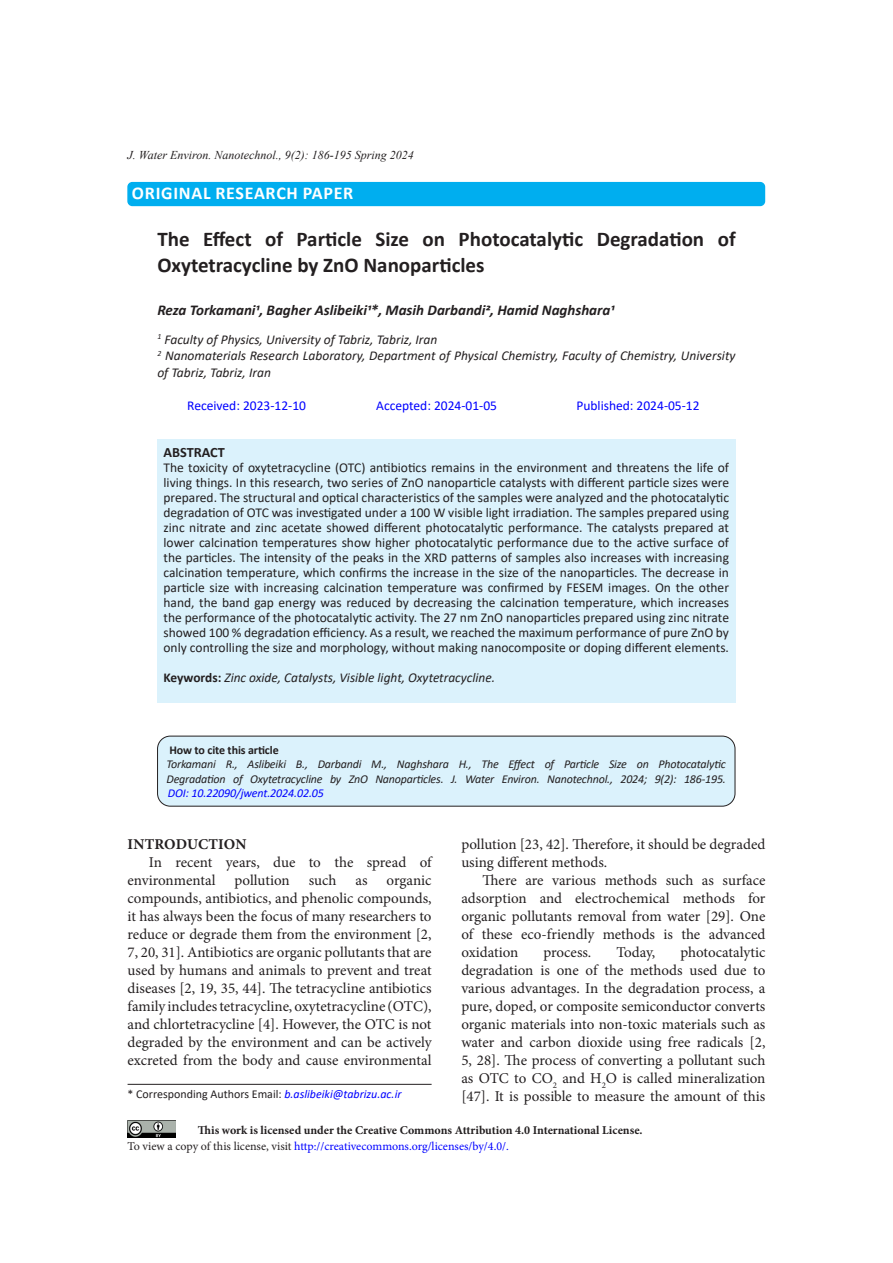
<style>
.page{position:relative;width:893px;height:1263px;background:#fff}
.page>*{position:absolute;margin:0;border:0;box-sizing:border-box;transform-origin:0 0}
.jwent_title_P{font:700 21px/25.5px "Calibri";color:#231f20}
.t1{font:700 19.5px "Calibri";letter-spacing:.04em;color:#fff}
.t2{font:700 18px "Calibri";letter-spacing:.04em;color:#fff}
.t3{font:15px/18px "Minion Pro";color:#231f20;text-align:justify}
.t4{font:italic 700 15px "Calibri";color:#231f20}
.H1_P{font:700 15px "Minion Pro";letter-spacing:.01em;color:#231f20}
.Keywords{font:700 14.25px "Calibri";color:#231f20}
.jwent-abstract_P{font:13.5px/15px "Calibri";color:#231f20;text-align:justify}
.Body_Text{font:italic 13.5px/16.5px "Calibri";color:#231f20}
.t5{font:13.5px "Calibri";color:#00f}
.t6{font:italic 12px/14.4px "Calibri";letter-spacing:-.015em;color:#231f20;text-align:justify}
.t7{font:700 12px "Minion Pro";color:#231f20}
.t8{font:12px "Minion Pro";color:#00f}
.t9{font:12px "Calibri";color:#231f20}
.t10{font:italic 12px "Times New Roman";color:#231f20}
.t11{font:700 12px "Calibri";letter-spacing:-.01em;color:#231f20}
.s1{font-weight:700;font-style:normal}
.s2{color:#00f}
.s3{font-style:italic;color:#00f}
.s4{color:#231f20}
</style>
<div class="page">
<div style="left:157px;top:440px;width:578px;height:263px;background:#dbf2fc"></div>
<div style="left:158px;top:736px;width:577px;height:70px;background:#dbf2fc;border-radius:13px"></div>
<div style="left:157px;top:736px;width:578px;height:70px;border:1px solid #231f20;border-radius:13px"></div>
<div style="left:128px;top:183px;width:636px;height:22px;background:#00aeef;border-radius:4px"></div>
<div style="left:127px;top:182px;width:638px;height:24px;border:2px solid #00aeef;border-radius:4px"></div>
<img style="left:128px;top:1120px;width:47px;height:17px">
<hr style="left:128px;top:1084px;width:304px;height:1px;background:#231f20">
<p class="t10" style="left:128px;top:147px;width:288px">J. Water Environ. Nanotechnol., 9(2): 186-195 Spring 2024</p>
<p class="t1" style="left:165px;top:178px;width:166px">RESEARCH ARTICLE</p>
<p class="jwent_title_P" style="left:157px;top:226px;width:580px">The Effect of Particle Size on Photocatalytic Degradation of<br>Oxytetracycline by ZnO Nanoparticles</p>
<p class="t4" style="left:157px;top:300px;width:458px">Reza Torkamani1, Bagher Aslibeiki1*, Masih Darbandi2, Hamid Naghshara1</p>
<p class="Body_Text" style="left:157px;top:331px;width:282px"><sup>1</sup> Faculty of Physics, University of Tabriz, Tabriz, Iran</p>
<p class="Body_Text" style="left:157px;top:347px;width:580px"><sup>2</sup> Nanomaterials Research Laboratory, Department of Physical Chemistry, Faculty of Chemistry, University of Tabriz, Tabriz, Iran</p>
<p class="t5" style="left:187px;top:396px;width:120px">Received: 2023-12-10</p>
<p class="t5" style="left:376px;top:396px;width:122px">Accepted: 2024-01-05</p>
<p class="t5" style="left:576px;top:396px;width:125px">Published: 2024-05-12</p>
<p class="Keywords" style="left:163px;top:442px;width:63px">ABSTRACT</p>
<p class="jwent-abstract_P" style="left:163px;top:459px;width:567px">The toxicity of oxytetracycline (OTC) antibiotics remains in the environment and threatens the life of living things. In this research, two series of ZnO nanoparticle catalysts with different particle sizes were prepared. The structural and optical characteristics of the samples were analyzed and the photocatalytic degradation of OTC was investigated under a 100 W visible light irradiation. The samples prepared using zinc nitrate and zinc acetate showed different photocatalytic performance. The catalysts prepared at lower calcination temperatures show higher photocatalytic performance due to the active surface of the particles. The intensity of the peaks in the XRD patterns of samples also increases with increasing calcination temperature, which confirms the increase in the size of the nanoparticles. The decrease in particle size with increasing calcination temperature was confirmed by FESEM images. On the other hand, the band gap energy was reduced by decreasing the calcination temperature, which increases the performance of the photocatalytic activity. The 27 nm ZnO nanoparticles prepared using zinc nitrate showed 100 % degradation efficiency. As a result, we reached the maximum performance of pure ZnO by only controlling the size and morphology, without making nanocomposite or doping different elements.</p>
<p class="Body_Text" style="left:163px;top:668px;width:333px"><span class="s1">Keywords:</span> Zinc oxide, Catalysts, Visible light, Oxytetracycline.</p>
<p class="t2" style="left:132px;top:180px;width:223px">ORIGINAL RESEARCH PAPER</p>
<p class="t11" style="left:169px;top:741px;width:111px">How to cite this article</p>
<p class="t6" style="left:166px;top:757px;width:561px">Torkamani R., Aslibeiki B., Darbandi M., Naghshara H., The Effect of Particle Size on Photocatalytic Degradation of Oxytetracycline by ZnO Nanoparticles. J. Water Environ. Nanotechnol., 2024; 9(2): 186-195.<br><span class="s2">DOI: 10.22090/jwent.2024.02.05</span></p>
<p class="H1_P" style="left:128px;top:833px;width:120px">INTRODUCTION</p>
<p class="t3" style="left:128px;top:853px;width:305px;text-indent:21px">In recent years, due to the spread of environmental</p>
<p class="t3" style="left:235px;top:871px;width:57px">pollution</p>
<p class="t3" style="left:309px;top:871px;width:29px">such</p>
<p class="t3" style="left:355px;top:871px;width:14px">as</p>
<p class="t3" style="left:128px;top:871px;width:306px;text-indent:259px">organic compounds, antibiotics, and phenolic compounds, it has always been the focus of many researchers to reduce or degrade them from the environment [2, 7, 20, 31]. Antibiotics are organic pollutants that are used by humans and animals to prevent and treat diseases [2, 19, 35, 44]. The tetracycline antibiotics family includes tetracycline, oxytetracycline (OTC), and chlortetracycline [4]. However, the OTC is not degraded by the environment and can be actively excreted from the body and cause environmental</p>
<p class="t9" style="left:128px;top:1086px;width:275px">* Corresponding Authors Email: <span class="s3">b.aslibeiki@tabrizu.ac.ir</span></p>
<p class="t3" style="left:461px;top:835px;width:306px">pollution [23, 42]. Therefore, it should be degraded using different methods.</p>
<p class="t3" style="left:461px;top:871px;width:306px;text-indent:21px">There are various methods such as surface adsorption and electrochemical methods for organic pollutants removal from water [29]. One of these eco-friendly methods is the advanced oxidation</p>
<p class="t3" style="left:461px;top:943px;width:306px;text-indent:219px">photocatalytic degradation is one of the methods used due to various advantages. In the degradation process, a pure, doped, or composite semiconductor converts organic materials into non-toxic materials such as water and carbon dioxide using free radicals [2, 5, 28]. The process of converting a pollutant such as OTC to CO<sub>2</sub> and H<sub>2</sub>O is called mineralization [47]. It is possible to measure the amount of this</p>
<p class="t3" style="left:543px;top:943px;width:49px">process.</p>
<p class="t3" style="left:616px;top:943px;width:41px">Today,</p>
<p class="t7" style="left:198px;top:1121px;width:446px">This work is licensed under the Creative Commons Attribution 4.0 International License.</p>
<p class="t8" style="left:128px;top:1138px;width:383px"><span class="s4">To view a copy of this license, visit</span> http://creativecommons.org/licenses/by/4.0/.</p>
</div>
